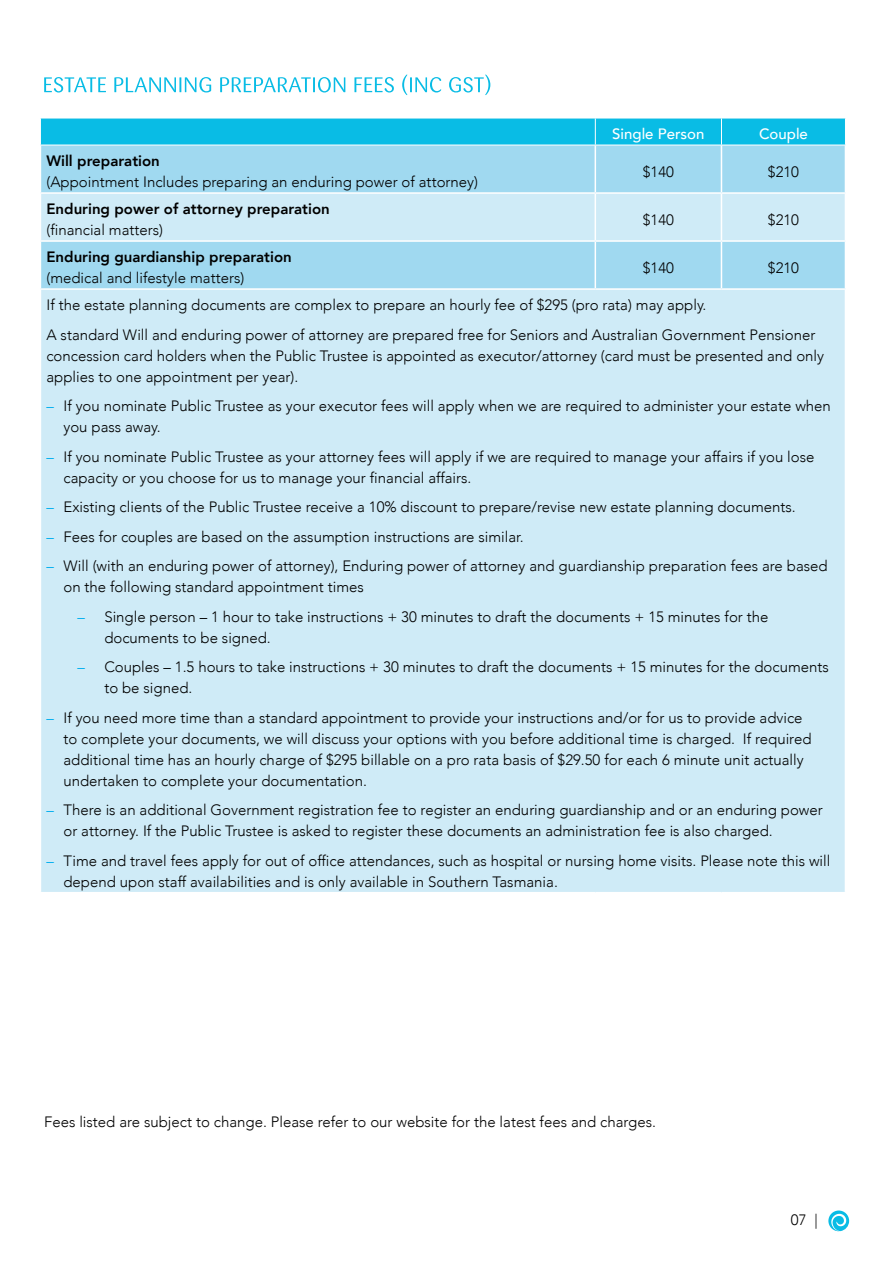
<style>
.page{position:relative;width:893px;height:1263px;background:#fff}
.page>*{position:absolute;margin:0;border:0;box-sizing:border-box;transform-origin:0 0}
.t1{font:300 15px/21px "Avenir";color:#000}
.t2{font:800 15px "Avenir";color:#000}
.t3{font:500 15px "Avenir";color:#fff}
.s1{color:#00aeef}
</style>
<div class="page">
<svg style="left:828px;top:1210px;width:21px;height:21px"></svg>
<svg style="left:44px;top:75px;width:446px;height:20px"></svg>
<div style="left:41px;top:146px;width:804px;height:46px;background:#a0d9f0"></div>
<div style="left:41px;top:194px;width:804px;height:698px;background:#cfebf7"></div>
<hr style="left:595px;top:145px;width:1px;height:47px;background:#fff">
<hr style="left:721px;top:145px;width:1px;height:47px;background:#fff">
<hr style="left:595px;top:194px;width:1px;height:46px;background:#fff">
<hr style="left:721px;top:194px;width:1px;height:46px;background:#fff">
<hr style="left:40px;top:240px;width:555px;height:2px;background:#fff">
<hr style="left:595px;top:240px;width:126px;height:2px;background:#fff">
<hr style="left:595px;top:242px;width:1px;height:46px;background:#fff">
<hr style="left:721px;top:240px;width:125px;height:2px;background:#fff">
<hr style="left:721px;top:242px;width:1px;height:46px;background:#fff">
<hr style="left:40px;top:288px;width:555px;height:2px;background:#fff">
<hr style="left:595px;top:288px;width:126px;height:2px;background:#fff">
<hr style="left:721px;top:288px;width:125px;height:2px;background:#fff">
<svg style="left:40px;top:118px;width:806px;height:27px;background:#13bee6"></svg>
<p class="t2" style="left:46px;top:149px;width:115px">Will preparation</p>
<p class="t1" style="left:46px;top:171px;width:433px">(Appointment Includes preparing an enduring power of attorney)</p>
<p class="t2" style="left:46px;top:197px;width:285px">Enduring power of attorney preparation</p>
<p class="t1" style="left:46px;top:219px;width:118px">(financial matters)</p>
<p class="t3" style="left:612px;top:121px;width:94px">Single Person</p>
<p class="t3" style="left:759px;top:121px;width:50px">Couple</p>
<p class="t1" style="left:643px;top:161px;width:33px">$140</p>
<p class="t1" style="left:768px;top:161px;width:33px">$210</p>
<p class="t1" style="left:643px;top:209px;width:33px">$140</p>
<p class="t1" style="left:768px;top:209px;width:33px">$210</p>
<p class="t2" style="left:46px;top:245px;width:247px">Enduring guardianship preparation</p>
<p class="t1" style="left:46px;top:267px;width:199px">(medical and lifestyle matters)</p>
<p class="t1" style="left:643px;top:257px;width:33px">$140</p>
<p class="t1" style="left:768px;top:257px;width:33px">$210</p>
<p class="t1" style="left:46px;top:290px;width:770px;line-height:29.5px">If the estate planning documents are complex to prepare an hourly fee of $295 (pro rata) may apply.<br>A standard Will and enduring power of attorney are prepared free for Seniors and Australian Government Pensioner</p>
<p class="t1" style="left:46px;top:345px;width:779px">concession card holders when the Public Trustee is appointed as executor/attorney (card must be presented and only applies to one appointment per year).</p>
<p class="t1" style="left:63px;top:395px;width:769px;text-indent:-17px"><span class="s1">–</span> If you nominate Public Trustee as your executor fees will apply when we are required to administer your estate when you pass away.</p>
<p class="t1" style="left:63px;top:446px;width:753px;text-indent:-17px"><span class="s1">–</span> If you nominate Public Trustee as your attorney fees will apply if we are required to manage your affairs if you lose capacity or you choose for us to manage your financial affairs.</p>
<p class="t1" style="left:46px;top:496px;width:751px"><span class="s1">–</span> Existing clients of the Public Trustee receive a 10% discount to prepare/revise new estate planning documents.</p>
<p class="t1" style="left:46px;top:526px;width:479px"><span class="s1">–</span> Fees for couples are based on the assumption instructions are similar.</p>
<p class="t1" style="left:63px;top:555px;width:766px;text-indent:-17px"><span class="s1">–</span> Will (with an enduring power of attorney), Enduring power of attorney and guardianship preparation fees are based on the following standard appointment times</p>
<p class="t1" style="left:104px;top:606px;width:666px;text-indent:-27px"><span class="s1">–</span> Single person – 1 hour to take instructions + 30 minutes to draft the documents + 15 minutes for the documents to be signed.</p>
<p class="t1" style="left:104px;top:656px;width:726px;text-indent:-27px"><span class="s1">–</span> Couples – 1.5 hours to take instructions + 30 minutes to draft the documents + 15 minutes for the documents to be signed.</p>
<p class="t1" style="left:63px;top:707px;width:749px;text-indent:-17px"><span class="s1">–</span> If you need more time than a standard appointment to provide your instructions and/or for us to provide advice to complete your documents, we will discuss your options with you before additional time is charged. If required additional time has an hourly charge of $295 billable on a pro rata basis of $29.50 for each 6 minute unit actually undertaken to complete your documentation.</p>
<p class="t1" style="left:63px;top:799px;width:761px;text-indent:-17px"><span class="s1">–</span> There is an additional Government registration fee to register an enduring guardianship and or an enduring power or attorney. If the Public Trustee is asked to register these documents an administration fee is also charged.</p>
<p class="t1" style="left:63px;top:850px;width:768px;text-indent:-17px"><span class="s1">–</span> Time and travel fees apply for out of office attendances, such as hospital or nursing home visits. Please note this will depend upon staff availabilities and is only available in Southern Tasmania.</p>
<p class="t1" style="left:44px;top:1112px;width:614px">Fees listed are subject to change. Please refer to our website for the latest fees and charges.</p>
<p class="t1" style="left:791px;top:1209px;width:28px">07 |</p>
</div>
